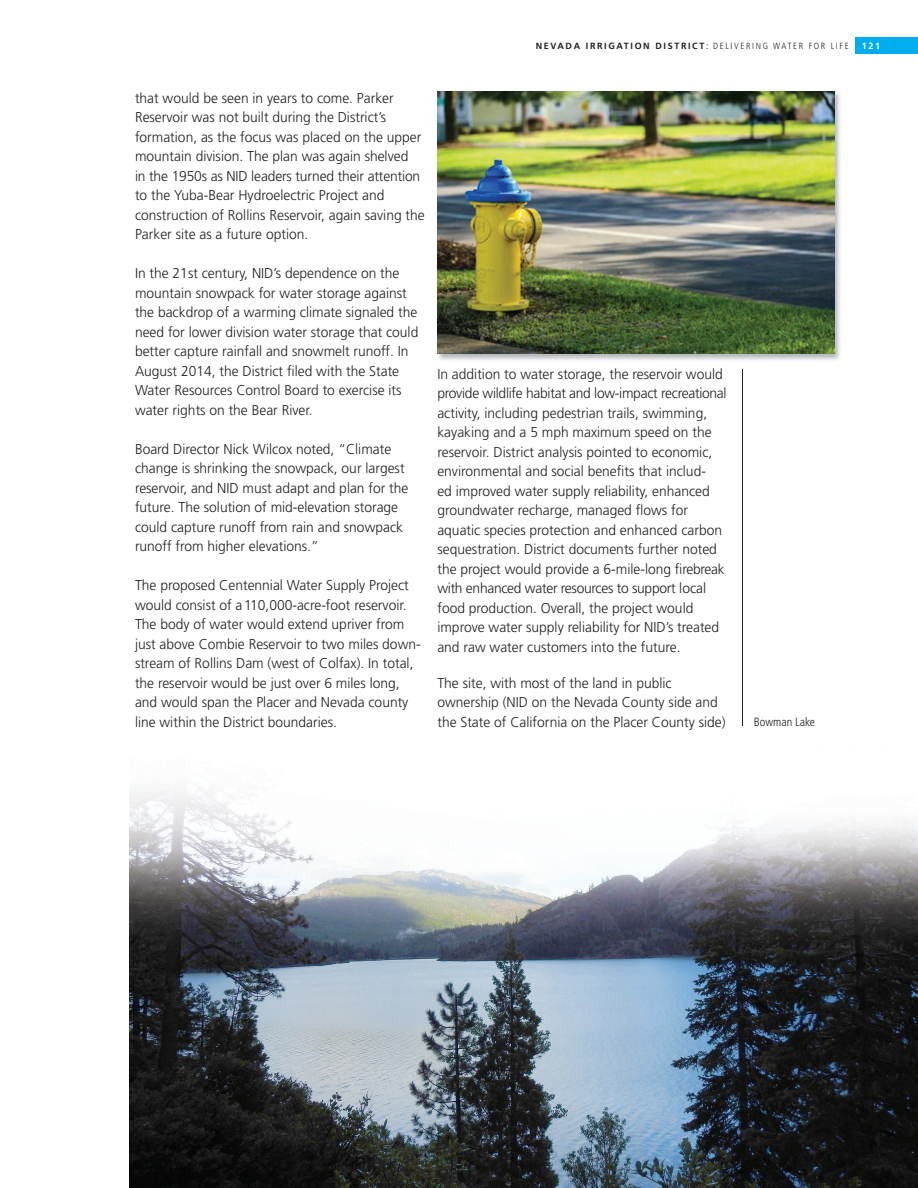
<style>
.page{position:relative;width:918px;height:1188px;background:#fff}
.page>*{position:absolute;margin:0;border:0;box-sizing:border-box;transform-origin:0 0}
.t1{font:300 14.25px/19.5px "Frutiger";color:#231f20}
.t2{font:300 condensed 12px "Frutiger";color:#231f20}
.t3{font:700 9px "Frutiger";letter-spacing:.18em;color:#231f20}
.t4{font:700 9px "Frutiger";color:#fff}
.s1{font-weight:400;font-stretch:condensed}
.s2{font-weight:300;font-stretch:condensed}
</style>
<div class="page">
<div style="left:855px;top:37px;width:63px;height:16px;background:#00aeef"></div>
<img style="left:437px;top:91px;width:403px;height:269px">
<img style="left:437px;top:92px;width:397px;height:261px">
<hr style="left:742px;top:370px;width:1px;height:357px;background:#231f20">
<img style="left:130px;top:726px;width:788px;height:462px">
<p class="t3" style="left:536px;top:42px;width:315px">NEVADA IRRIGATION DISTRICT<span class="s1">:</span> <span class="s2">DELIVERING WATER FOR LIFE</span></p>
<p class="t4" style="left:862px;top:42px;width:20px">121</p>
<p class="t1" style="left:135px;top:89px;width:291px">that would be seen in years to come. Parker Reservoir was not built during the District’s formation, as the focus was placed on the upper mountain division. The plan was again shelved<br>in the 1950s as NID leaders turned their attention to the Yuba-Bear Hydroelectric Project and construction of Rollins Reservoir, again saving the Parker site as a future option.</p>
<p class="t1" style="left:135px;top:265px;width:285px">In the 21st century, NID’s dependence on the mountain snowpack for water storage against the backdrop of a warming climate signaled the need for lower division water storage that could better capture rainfall and snowmelt runoff. In August 2014, the District filed with the State Water Resources Control Board to exercise its water rights on the Bear River.</p>
<p class="t1" style="left:135px;top:440px;width:275px">Board Director Nick Wilcox noted, “Climate change is shrinking the snowpack, our largest reservoir, and NID must adapt and plan for the future. The solution of mid-elevation storage could capture runoff from rain and snowpack runoff from higher elevations.”</p>
<p class="t1" style="left:135px;top:577px;width:287px">The proposed Centennial Water Supply Project would consist of a 110,000-acre-foot reservoir.<br>The body of water would extend upriver from just above Combie Reservoir to two miles down&shy;stream of Rollins Dam (west of Colfax). In total, the reservoir would be just over 6 miles long, and would span the Placer and Nevada county line within the District boundaries.</p>
<p class="t1" style="left:437px;top:365px;width:291px">In addition to water storage, the reservoir would provide wildlife habitat and low-impact recreational activity, including pedestrian trails, swimming, kayaking and a 5 mph maximum speed on the reservoir. District analysis pointed to economic, environmental and social benefits that includ-<br>ed improved water supply reliability, enhanced groundwater recharge, managed flows for aquatic species protection and enhanced carbon sequestration. District documents further noted the project would provide a 6-mile-long firebreak with enhanced water resources to support local food production. Overall, the project would improve water supply reliability for NID’s treated and raw water customers into the future.</p>
<p class="t1" style="left:437px;top:674px;width:290px">The site, with most of the land in public ownership (NID on the Nevada County side and the State of California on the Placer County side)</p>
<p class="t2" style="left:754px;top:716px;width:63px">Bowman Lake</p>
</div>
